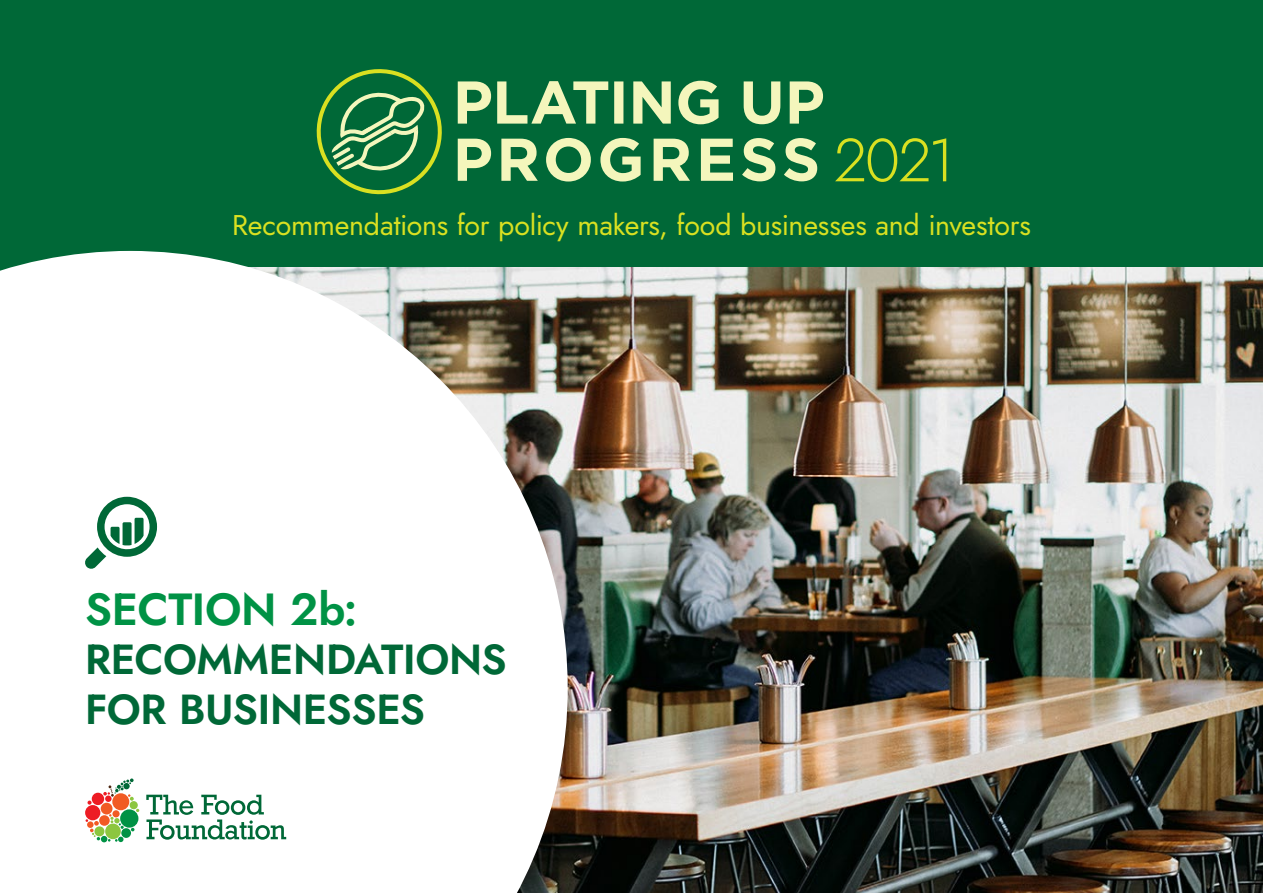
<style>
.page{position:relative;width:1263px;height:893px;background:#fff}
.page>*{position:absolute;margin:0;border:0;box-sizing:border-box;transform-origin:0 0}
.t1{font:600 45px "Jost";letter-spacing:-.005em;color:#009245}
.t2{font:600 42px/49.5px "Jost";letter-spacing:-.01em;color:#006837}
.t3{font:28.5px "Jost";letter-spacing:-.01em;color:#d9e021}
</style>
<div class="page">
<div style="left:0;top:0;width:1263px;height:308px;background:#006837"></div>
<svg style="left:835px;top:138px;width:111px;height:44px"></svg>
<svg style="left:458px;top:138px;width:359px;height:44px"></svg>
<svg style="left:458px;top:81px;width:365px;height:43px"></svg>
<svg style="left:316px;top:69px;width:126px;height:126px"></svg>
<img style="left:568px;top:268px;width:695px;height:625px">
<svg style="left:0;top:251px;width:568px;height:642px"></svg>
<div style="left:85px;top:805px;width:15px;height:15px;background:#ed1c24;border-radius:50%"></div>
<div style="left:92px;top:793px;width:12px;height:12px;background:#ed1c24;border-radius:50%"></div>
<svg style="left:88px;top:801px;width:4px;height:4px"></svg>
<div style="left:121px;top:828px;width:10px;height:10px;background:#009245;border-radius:50%"></div>
<div style="left:120px;top:809px;width:18px;height:19px;background:#009245;border-radius:50%"></div>
<div style="left:130px;top:801px;width:8px;height:8px;background:#8cc63f;border-radius:50%"></div>
<div style="left:101px;top:803px;width:11px;height:11px;background:#f15a24;border-radius:50%"></div>
<div style="left:112px;top:793px;width:17px;height:17px;background:#f15a24;border-radius:50%"></div>
<div style="left:112px;top:810px;width:8px;height:7px;background:#f15a24;border-radius:50%"></div>
<svg style="left:103px;top:778px;width:31px;height:23px"></svg>
<svg style="left:86px;top:814px;width:38px;height:28px"></svg>
<svg style="left:146px;top:795px;width:140px;height:45px"></svg>
<svg style="left:84px;top:497px;width:73px;height:72px"></svg>
<p class="t3" style="left:232px;top:205px;width:800px">Recommendations for policy makers, food businesses and investors</p>
<h1 class="t1" style="left:85px;top:579px;width:274px">SECTION 2b:</h1>
<h2 class="t2" style="left:85px;top:635px;width:423px">RECOMMENDATIONS<br>FOR BUSINESSES</h2>
</div>
